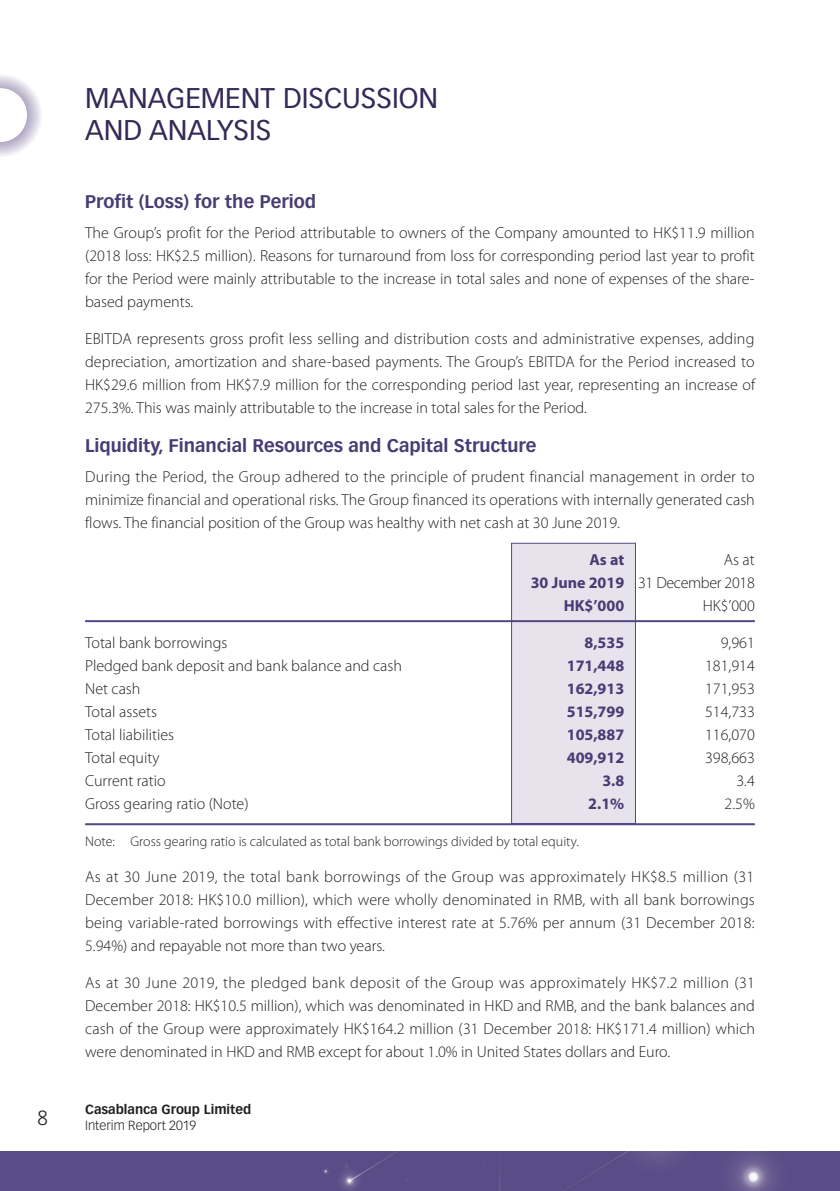
<style>
.page{position:relative;width:840px;height:1191px;background:#fff}
.page>*{position:absolute;margin:0;border:0;box-sizing:border-box;transform-origin:0 0}
.t1{font:28px/32px "Vectora LT Std";color:#352958}
.t2{font:300 20px "Vectora LT Std";color:#231f20}
.Subhead_2{font:700 18px "Vectora LT Std";color:#483c73}
.Body_Text{font:300 16px/23px "Myriad Pro";color:#231f20;text-align:justify}
.Table_2_Colume{font:300 16px "Myriad Pro";color:#231f20}
.Table_2_Colume-2{font:700 16px "Myriad Pro";color:#483c73}
.Table_2_Colume-3{font:300 16px "Myriad Pro";letter-spacing:-.02em;color:#231f20}
.t3{font:300 14px "Myriad Pro";color:#231f20}
.t4{font:700 13px "Vectora LT Std";color:#231f20}
.t5{font:300 13px "Vectora LT Std";color:#231f20}
.s1{font-weight:700;color:#483c73}
</style>
<div class="page">
<div style="left:0;top:1151px;width:838px;height:40px;background:#594d87"></div>
<svg style="left:0;top:75px;width:41px;height:81px"></svg>
<div style="left:511px;top:543px;width:124px;height:281px;background:#e6e3ed;border:1px solid #524784"></div>
<hr style="left:85px;top:620px;width:669px;height:2px;background:#524784">
<hr style="left:85px;top:823px;width:669px;height:2px;background:#524784">
<h1 class="t1" style="left:85px;top:83px;width:354px">MANAGEMENT DISCUSSION<br>AND ANALYSIS</h1>
<p class="Subhead_2" style="left:85px;top:190px;width:232px">Profit (Loss) for the Period</p>
<p class="Body_Text" style="left:85px;top:221px;width:670px">The Group’s profit for the Period attributable to owners of the Company amounted to HK$11.9 million (2018 loss: HK$2.5 million). Reasons for turnaround from loss for corresponding period last year to profit for the Period were mainly attributable to the increase in total sales and none of expenses of the share&shy;based payments.</p>
<p class="Body_Text" style="left:85px;top:327px;width:671px">EBITDA represents gross profit less selling and distribution costs and administrative expenses, adding depreciation, amortization and share-based payments. The Group’s EBITDA for the Period increased to HK$29.6 million from HK$7.9 million for the corresponding period last year, representing an increase of 275.3%. This was mainly attributable to the increase in total sales for the Period.</p>
<p class="Subhead_2" style="left:85px;top:434px;width:452px">Liquidity, Financial Resources and Capital Structure</p>
<p class="Body_Text" style="left:85px;top:465px;width:671px">During the Period, the Group adhered to the principle of prudent financial management in order to minimize financial and operational risks. The Group financed its operations with internally generated cash flows. The financial position of the Group was healthy with net cash at 30 June 2019.</p>
<p class="Table_2_Colume-2" style="left:589px;top:549px;width:36px">As at</p>
<p class="Table_2_Colume" style="left:723px;top:550px;width:32px">As at</p>
<p class="Table_2_Colume-3" style="left:530px;top:573px;width:225px"><span class="s1">30 June 2019</span> 31 December 2018</p>
<p class="Table_2_Colume-2" style="left:563px;top:595px;width:62px">HK$’000</p>
<p class="Table_2_Colume" style="left:702px;top:596px;width:54px">HK$’000</p>
<p class="Table_2_Colume" style="left:85px;top:633px;width:144px">Total bank borrowings</p>
<p class="Table_2_Colume-2" style="left:584px;top:632px;width:41px">8,535</p>
<p class="Table_2_Colume" style="left:720px;top:633px;width:36px">9,961</p>
<p class="Table_2_Colume" style="left:85px;top:656px;width:318px">Pledged bank deposit and bank balance and cash</p>
<p class="Table_2_Colume-2" style="left:566px;top:655px;width:59px">171,448</p>
<p class="Table_2_Colume" style="left:704px;top:656px;width:51px">181,914</p>
<p class="Table_2_Colume" style="left:85px;top:679px;width:57px">Net cash</p>
<p class="Table_2_Colume-2" style="left:566px;top:678px;width:59px">162,913</p>
<p class="Table_2_Colume" style="left:704px;top:679px;width:51px">171,953</p>
<p class="Table_2_Colume" style="left:85px;top:702px;width:73px">Total assets</p>
<p class="Table_2_Colume-2" style="left:566px;top:701px;width:59px">515,799</p>
<p class="Table_2_Colume" style="left:704px;top:702px;width:51px">514,733</p>
<p class="Table_2_Colume" style="left:85px;top:725px;width:90px">Total liabilities</p>
<p class="Table_2_Colume-2" style="left:566px;top:724px;width:59px">105,887</p>
<p class="Table_2_Colume" style="left:704px;top:725px;width:51px">116,070</p>
<p class="Table_2_Colume" style="left:85px;top:748px;width:76px">Total equity</p>
<p class="Table_2_Colume-2" style="left:566px;top:747px;width:59px">409,912</p>
<p class="Table_2_Colume" style="left:704px;top:748px;width:51px">398,663</p>
<p class="Table_2_Colume" style="left:85px;top:771px;width:82px">Current ratio</p>
<p class="Table_2_Colume-2" style="left:602px;top:770px;width:23px">3.8</p>
<p class="Table_2_Colume" style="left:736px;top:771px;width:20px">3.4</p>
<p class="Table_2_Colume" style="left:85px;top:794px;width:165px">Gross gearing ratio (Note)</p>
<p class="Table_2_Colume-2" style="left:588px;top:793px;width:37px">2.1%</p>
<p class="Table_2_Colume" style="left:724px;top:794px;width:32px">2.5%</p>
<p class="t3" style="left:85px;top:833px;width:495px">Note: Gross gearing ratio is calculated as total bank borrowings divided by total equity.</p>
<p class="Body_Text" style="left:85px;top:865px;width:670px">As at 30 June 2019, the total bank borrowings of the Group was approximately HK$8.5 million (31<br>December 2018: HK$10.0 million), which were wholly denominated in RMB, with all bank borrowings being variable-rated borrowings with effective interest rate at 5.76% per annum (31 December 2018:<br>5.94%) and repayable not more than two years.</p>
<p class="Body_Text" style="left:85px;top:971px;width:671px">As at 30 June 2019, the pledged bank deposit of the Group was approximately HK$7.2 million (31<br>December 2018: HK$10.5 million), which was denominated in HKD and RMB, and the bank balances and cash of the Group were approximately HK$164.2 million (31 December 2018: HK$171.4 million) which were denominated in HKD and RMB except for about 1.0% in United States dollars and Euro.</p>
<p class="t2" style="left:37px;top:1106px;width:12px">8</p>
<p class="t4" style="left:85px;top:1101px;width:168px">Casablanca Group Limited</p>
<p class="t5" style="left:85px;top:1118px;width:113px">Interim Report 2019</p>
</div>
